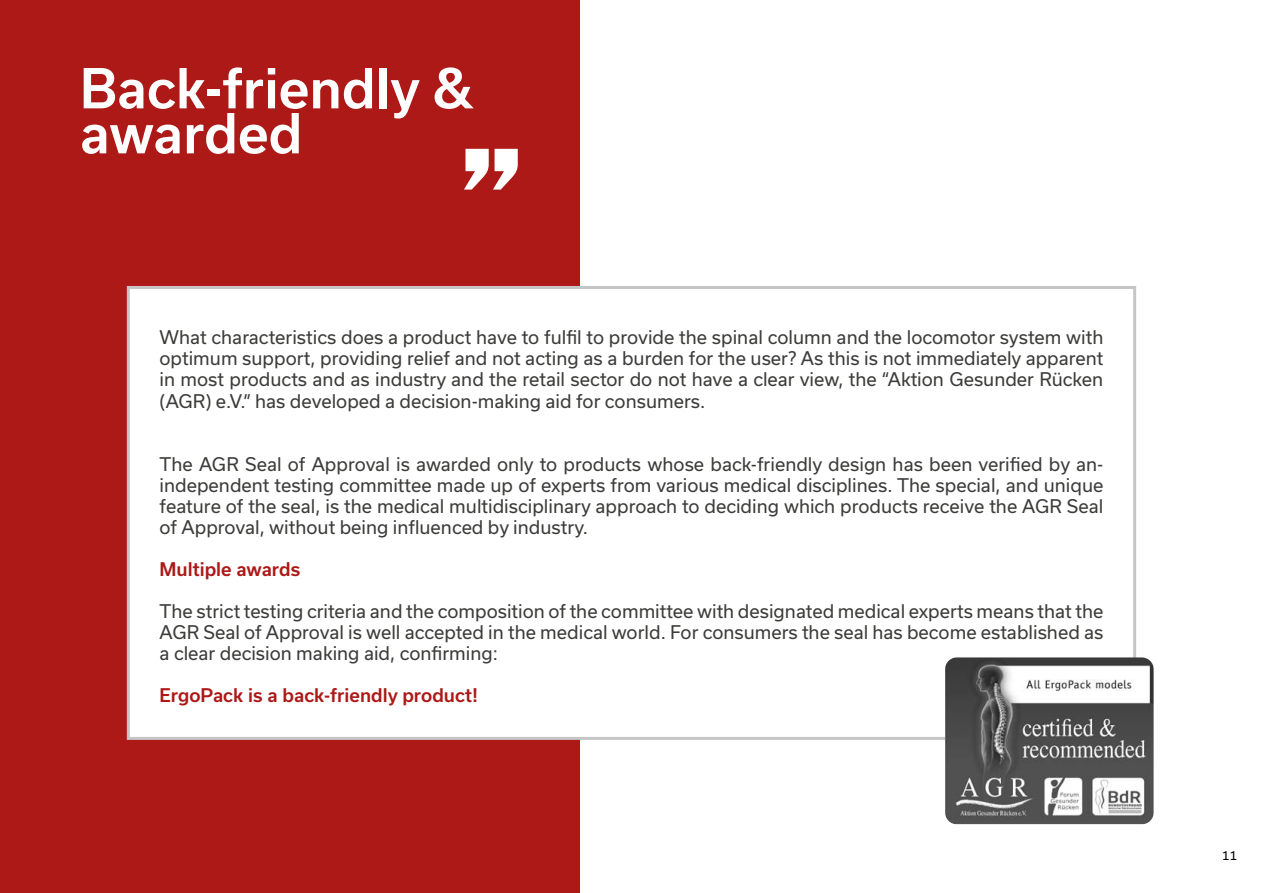
<style>
.page{position:relative;width:1263px;height:893px;background:#fff}
.page>*{position:absolute;margin:0;border:0;box-sizing:border-box;transform-origin:0 0}
.t1{font:900 135px "Industry";color:#fff}
.t2{font:500 52.5px/45px "Usual";color:#fff}
.t3{font:18px/21px "Usual";color:#3c3c3b;text-align:justify}
.t4{font:500 18px "Usual";color:#ac1917}
.t5{font:12px "Usual";color:#000}
</style>
<div class="page">
<div style="left:0;top:0;width:580px;height:893px;background:#ac1917"></div>
<div style="left:128px;top:287px;width:1007px;height:451px;background:#fff"></div>
<div style="left:127px;top:286px;width:1009px;height:454px;border:3px solid #c6c6c6"></div>
<img style="left:945px;top:657px;width:209px;height:167px">
<h2 class="t2" style="left:80px;top:66px;width:394px">Back-friendly &amp; awarded</h2>
<h1 class="t1" style="left:460px;top:43px;width:65px">„</h1>
<p class="t3" style="left:160px;top:327px;width:945px">What characteristics does a product have to fulfil to provide the spinal column and the locomotor system with optimum support, providing relief and not acting as a burden for the user? As this is not immediately apparent in most products and as industry and the retail sector do not have a clear view, the “Aktion Gesunder Rücken (AGR) e.V.” has developed a decision-making aid for consumers.</p>
<p class="t3" style="left:160px;top:453px;width:945px">The AGR Seal of Approval is awarded only to products whose back-friendly design has been verified by an&shy;independent testing committee made up of experts from various medical disciplines. The special, and unique feature of the seal, is the medical multidisciplinary approach to deciding which products receive the AGR Seal of Approval, without being influenced by industry.</p>
<p class="t4" style="left:160px;top:558px;width:142px">Multiple awards</p>
<p class="t3" style="left:160px;top:600px;width:945px">The strict testing criteria and the composition of the committee with designated medical experts means that the AGR Seal of Approval is well accepted in the medical world. For consumers the seal has become established as a clear decision making aid, confirming:</p>
<p class="t4" style="left:160px;top:684px;width:320px">ErgoPack is a back-friendly product!</p>
<p class="t5" style="left:1222px;top:848px;width:17px">11</p>
</div>
